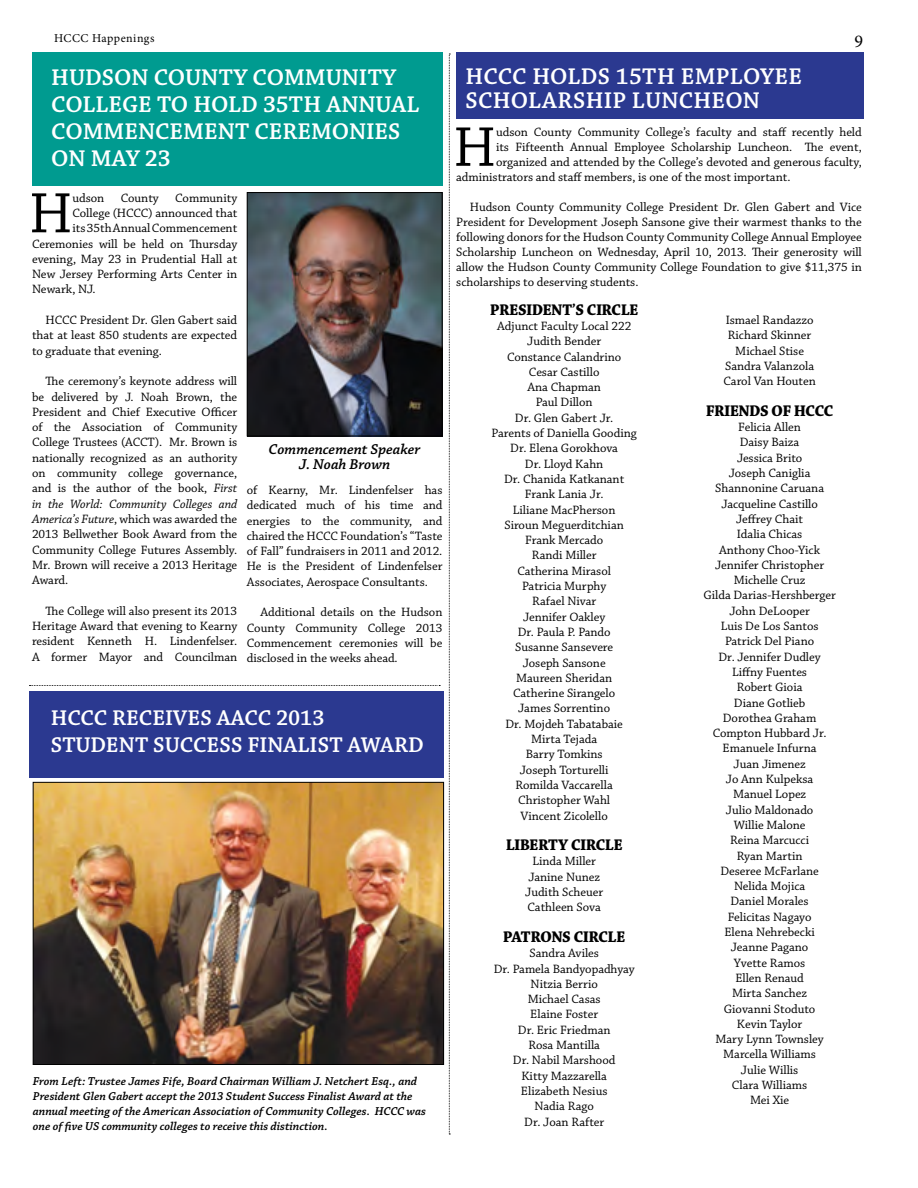
<style>
.page{position:relative;width:918px;height:1188px;background:#fff}
.page>*{position:absolute;margin:0;border:0;box-sizing:border-box;transform-origin:0 0}
.t1{font:59.85px "Chaparral Pro";color:#000}
.t2{font:58.95px "Chaparral Pro";color:#000}
.t3{font:600 24px/27px "Chaparral Pro";color:#fff}
.t4{font:600 22.5px/27px "Chaparral Pro";letter-spacing:-.005em;color:#fff}
.t5{font:18px "Minion Pro";color:#000}
.t6{font:16.5px "Chaparral Pro Bold Disp";letter-spacing:-.005em;color:#000}
.t7{font:15px/15px "Chaparral Pro Semibold It Capt";color:#000;text-align:center}
.t8{font:12.75px/15.3px "Chaparral Pro";letter-spacing:-.005em;color:#000;text-align:justify}
.t9{font:12px/15px "Chaparral Pro Semibold It Capt";color:#000}
.t10{font:12px "Minion Pro";letter-spacing:.04em;color:#000}
.s1{font-style:italic}
</style>
<div class="page">
<div style="left:29px;top:691px;width:415px;height:87px;background:#2b3990"></div>
<div style="left:32px;top:52px;width:410px;height:134px;background:#009b90"></div>
<div style="left:456px;top:52px;width:407px;height:67px;background:#2b3990"></div>
<img style="left:249px;top:194px;width:192px;height:240px">
<div style="left:247px;top:192px;width:196px;height:244px;border:1px solid #000"></div>
<svg style="left:29px;top:685px;width:411px;height:1px"></svg>
<svg style="left:449px;top:54px;width:1px;height:1081px"></svg>
<img style="left:35px;top:784px;width:407px;height:279px">
<div style="left:33px;top:782px;width:411px;height:283px;border:1px solid #000"></div>
<p class="t10" style="left:54px;top:30px;width:102px">HCCC Happenings</p>
<h3 class="t5" style="left:855px;top:29px;width:10px">9</h3>
<h3 class="t3" style="left:51px;top:65px;width:369px">HUDSON COUNTY COMMUNITY<br>COLLEGE TO HOLD 35TH ANNUAL<br>COMMENCEMENT CEREMONIES<br>ON MAY 23</h3>
<h1 class="t1" style="left:29px;top:180px;width:45px">H</h1>
<p class="t8" style="left:72px;top:190px;width:33px">udson</p>
<p class="t8" style="left:121px;top:190px;width:40px">County</p>
<p class="t8" style="left:175px;top:190px;width:64px">Community</p>
<p class="t8" style="left:72px;top:206px;width:166px">College (HCCC) announced that</p>
<p class="t8" style="left:72px;top:221px;width:166px">its 35th Annual Commencement</p>
<p class="t8" style="left:32px;top:236px;width:207px">Ceremonies will be held on Thursday</p>
<p class="t8" style="left:32px;top:252px;width:207px">evening, May 23 in Prudential Hall at</p>
<p class="t8" style="left:32px;top:267px;width:207px">New Jersey Performing Arts Center in</p>
<p class="t8" style="left:32px;top:282px;width:65px">Newark, NJ.</p>
<p class="t8" style="left:32px;top:313px;width:207px;text-indent:14px">HCCC President Dr. Glen Gabert said that at least 850 students are expected to graduate that evening.</p>
<p class="t8" style="left:32px;top:374px;width:207px;text-indent:14px">The ceremony’s keynote address will be delivered by J. Noah Brown, the President and Chief Executive Officer of the Association of Community College Trustees (ACCT). Mr. Brown is nationally recognized as an authority on community college governance, and is the author of the book, <span class="s1">First in the World: Community Colleges and America’s Future</span>, which was awarded the 2013 Bellwether Book Award from the Community College Futures Assembly.<br>Mr. Brown will receive a 2013 Heritage Award.</p>
<p class="t8" style="left:32px;top:604px;width:207px;text-indent:14px">The College will also present its 2013<br>Heritage Award that evening to Kearny resident Kenneth H. Lindenfelser.<br>A former Mayor and Councilman</p>
<p class="t7" style="left:269px;top:442px;width:154px">Commencement Speaker<br>J. Noah Brown</p>
<p class="t8" style="left:247px;top:483px;width:197px">of Kearny, Mr. Lindenfelser has dedicated much of his time and energies to the community, and chaired the HCCC Foundation’s “Taste of Fall” fundraisers in 2011 and 2012.<br>He is the President of Lindenfelser Associates, Aerospace Consultants.</p>
<p class="t8" style="left:247px;top:605px;width:197px;text-indent:14px">Additional details on the Hudson County Community College 2013<br>Commencement ceremonies will be disclosed in the weeks ahead.</p>
<h3 class="t4" style="left:51px;top:705px;width:371px;text-indent:114px">IVES AACC 2013<br>STUDENT SUCCESS FINALIST AWARD</h3>
<h3 class="t4" style="left:51px;top:705px;width:76px">HCCC RECE</h3>
<p class="t9" style="left:33px;top:1074px;width:395px">From Left: Trustee James Fife, Board Chairman William J. Netchert Esq., and President Glen Gabert accept the 2013 Student Success Finalist Award at the annual meeting of the American Association of Community Colleges. HCCC was one of five US community colleges to receive this distinction.</p>
<h3 class="t3" style="left:465px;top:64px;width:247px">HCCC HOLDS 15TH EMPLOY</h3>
<h3 class="t3" style="left:775px;top:64px;width:29px">EE</h3>
<h3 class="t3" style="left:465px;top:88px;width:61px">SCHOLARS</h3>
<h3 class="t3" style="left:586px;top:88px;width:63px">HIP LUN</h3>
<h3 class="t3" style="left:679px;top:88px;width:64px">CHEON</h3>
<h2 class="t2" style="left:453px;top:114px;width:45px">H</h2>
<p class="t8" style="left:496px;top:125px;width:367px">udson County Community College’s faculty and staff recently held</p>
<p class="t8" style="left:496px;top:140px;width:367px">its Fifteenth Annual Employee Scholarship Luncheon. The event,</p>
<p class="t8" style="left:496px;top:155px;width:367px">organized and attended by the College’s devoted and generous faculty,</p>
<p class="t8" style="left:456px;top:170px;width:336px">administrators and staff members, is one of the most important.</p>
<p class="t8" style="left:456px;top:200px;width:407px;text-indent:14px">Hudson County Community College President Dr. Glen Gabert and Vice President for Development Joseph Sansone give their warmest thanks to the following donors for the Hudson County Community College Annual Employee Scholarship Luncheon on Wednesday, April 10, 2013. Their generosity will allow the Hudson County Community College Foundation to give $11,375 in scholarships to deserving students.</p>
<p class="t6" style="left:490px;top:300px;width:150px">PRESIDENT’S CIRCLE</p>
<p class="t8" style="left:492px;top:319px;width:147px;text-align:center">Adjunct Faculty Local 222<br>Judith Bender<br>Constance Calandrino<br>Cesar Castillo<br>Ana Chapman<br>Paul Dillon<br>Dr. Glen Gabert Jr.<br>Parents of Daniella Gooding<br>Dr. Elena Gorokhova<br>Dr. Lloyd Kahn<br>Dr. Chanida Katkanant<br>Frank Lania Jr.<br>Liliane MacPherson<br>Siroun Meguerditchian<br>Frank Mercado<br>Randi Miller<br>Catherina Mirasol<br>Patricia Murphy<br>Rafael Nivar<br>Jennifer Oakley<br>Dr. Paula P. Pando<br>Susanne Sansevere<br>Joseph Sansone<br>Maureen Sheridan<br>Catherine Sirangelo<br>James Sorrentino<br>Dr. Mojdeh Tabatabaie<br>Mirta Tejada<br>Barry Tomkins<br>Joseph Torturelli<br>Romilda Vaccarella<br>Christopher Wahl<br>Vincent Zicolello</p>
<p class="t6" style="left:506px;top:836px;width:118px">LIBERTY CIRCLE</p>
<p class="t8" style="left:525px;top:854px;width:80px;text-align:center">Linda Miller<br>Janine Nunez<br>Judith Scheuer<br>Cathleen Sova</p>
<p class="t6" style="left:503px;top:928px;width:123px">PATRONS CIRCLE</p>
<p class="t8" style="left:494px;top:946px;width:142px;text-align:center">Sandra Aviles<br>Dr. Pamela Bandyopadhyay<br>Nitzia Berrio<br>Michael Casas<br>Elaine Foster<br>Dr. Eric Friedman<br>Rosa Mantilla<br>Dr. Nabil Marshood<br>Kitty Mazzarella<br>Elizabeth Nesius<br>Nadia Rago<br>Dr. Joan Rafter</p>
<p class="t8" style="left:724px;top:313px;width:94px;text-align:center">Ismael Randazzo<br>Richard Skinner<br>Michael Stise<br>Sandra Valanzola<br>Carol Van Houten</p>
<p class="t6" style="left:706px;top:402px;width:129px">FRIENDS OF HCCC</p>
<p class="t8" style="left:703px;top:420px;width:134px;text-align:center">Felicia Allen<br>Daisy Baiza<br>Jessica Brito<br>Joseph Caniglia<br>Shannonine Caruana<br>Jacqueline Castillo<br>Jeffrey Chait<br>Idalia Chicas<br>Anthony Choo-Yick<br>Jennifer Christopher<br>Michelle Cruz<br>Gilda Darias-Hershberger<br>John DeLooper<br>Luis De Los Santos<br>Patrick Del Piano<br>Dr. Jennifer Dudley<br>Liffny Fuentes<br>Robert Gioia<br>Diane Gotlieb<br>Dorothea Graham<br>Compton Hubbard Jr.<br>Emanuele Infurna<br>Juan Jimenez<br>Jo Ann Kulpeksa<br>Manuel Lopez<br>Julio Maldonado<br>Willie Malone<br>Reina Marcucci<br>Ryan Martin<br>Deseree McFarlane<br>Nelida Mojica<br>Daniel Morales<br>Felicitas Nagayo<br>Elena Nehrebecki<br>Jeanne Pagano<br>Yvette Ramos<br>Ellen Renaud<br>Mirta Sanchez<br>Giovanni Stoduto<br>Kevin Taylor<br>Mary Lynn Townsley<br>Marcella Williams<br>Julie Willis<br>Clara Williams<br>Mei Xie</p>
</div>
